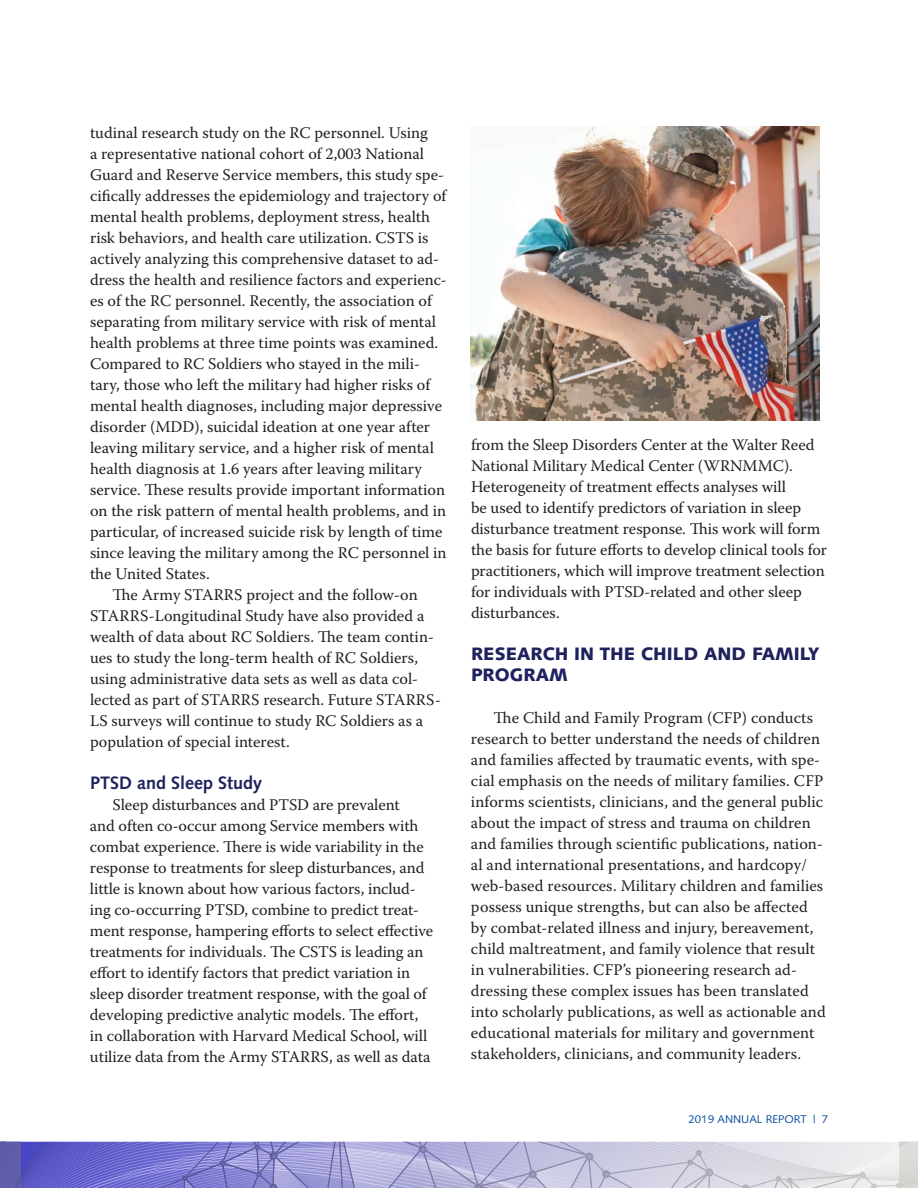
<style>
.page{position:relative;width:918px;height:1188px;background:#fff}
.page>*{position:absolute;margin:0;border:0;box-sizing:border-box;transform-origin:0 0}
.h2_Syntax_Black{font:900 18px/21px "Syntax LT Std";color:#1f225d}
.H3_Syntax_Bold_U_LC{font:700 18px "Syntax LT Std";color:#1f225d}
.text_indent{font:16.2px/21px "Warnock Pro";color:#231f20}
.t1{font:11.25px "Syntax LT Std";color:#0d50a1}
</style>
<div class="page">
<svg style="left:0;top:1142px;width:918px;height:46px;background:#acabd8"></svg>
<img style="left:471px;top:126px;width:348px;height:295px">
<p class="text_indent" style="left:90px;top:122px;width:358px">tudinal research study on the RC personnel. Using<br>a representative national cohort of 2,003 National Guard and Reserve Service members, this study spe&shy;cifically addresses the epidemiology and trajectory of mental health problems, deployment stress, health risk behaviors, and health care utilization. CSTS is actively analyzing this comprehensive dataset to ad&shy;dress the health and resilience factors and experienc&shy;es of the RC personnel. Recently, the association of separating from military service with risk of mental health problems at three time points was examined.<br>Compared to RC Soldiers who stayed in the mili&shy;tary, those who left the military had higher risks of mental health diagnoses, including major depressive disorder (MDD), suicidal ideation at one year after leaving military service, and a higher risk of mental health diagnosis at 1.6 years after leaving military service. These results provide important information on the risk pattern of mental health problems, and in particular, of increased suicide risk by length of time since leaving the military among the RC personnel in the United States.</p>
<p class="text_indent" style="left:90px;top:584px;width:353px;text-indent:23px">The Army STARRS project and the follow-on STARRS-Longitudinal Study have also provided a wealth of data about RC Soldiers. The team contin&shy;ues to study the long-term health of RC Soldiers, using administrative data sets as well as data col&shy;lected as part of STARRS research. Future STARRS-LS surveys will continue to study RC Soldiers as a population of special interest.</p>
<p class="H3_Syntax_Bold_U_LC" style="left:90px;top:772px;width:174px">PTSD and Sleep Study</p>
<p class="text_indent" style="left:90px;top:794px;width:345px;text-indent:23px">Sleep disturbances and PTSD are prevalent<br>and often co-occur among Service members with combat experience. There is wide variability in the response to treatments for sleep disturbances, and little is known about how various factors, includ&shy;ing co-occurring PTSD, combine to predict treat&shy;ment response, hampering efforts to select effective treatments for individuals. The CSTS is leading an effort to identify factors that predict variation in sleep disorder treatment response, with the goal of developing predictive analytic models. The effort, in collaboration with Harvard Medical School, will utilize data from the Army STARRS, as well as data</p>
<p class="text_indent" style="left:471px;top:434px;width:358px">from the Sleep Disorders Center at the Walter Reed National Military Medical Center (WRNMMC).<br>Heterogeneity of treatment effects analyses will<br>be used to identify predictors of variation in sleep disturbance treatment response. This work will form the basis for future efforts to develop clinical tools for practitioners, which will improve treatment selection for individuals with PTSD-related and other sleep disturbances.</p>
<p class="h2_Syntax_Black" style="left:471px;top:643px;width:350px">RESEARCH IN THE CHILD AND FAMILY<br>PROGRAM</p>
<p class="text_indent" style="left:471px;top:707px;width:356px;text-indent:23px">The Child and Family Program (CFP) conducts research to better understand the needs of children and families affected by traumatic events, with spe&shy;cial emphasis on the needs of military families. CFP informs scientists, clinicians, and the general public about the impact of stress and trauma on children and families through scientific publications, nation&shy;al and international presentations, and hardcopy/ web-based resources. Military children and families possess unique strengths, but can also be affected by combat-related illness and injury, bereavement, child maltreatment, and family violence that result in vulnerabilities. CFP’s pioneering research ad&shy;dressing these complex issues has been translated into scholarly publications, as well as actionable and educational materials for military and government stakeholders, clinicians, and community leaders.</p>
<p class="t1" style="left:689px;top:1112px;width:141px">2019 ANNUAL REPORT | 7</p>
</div>
